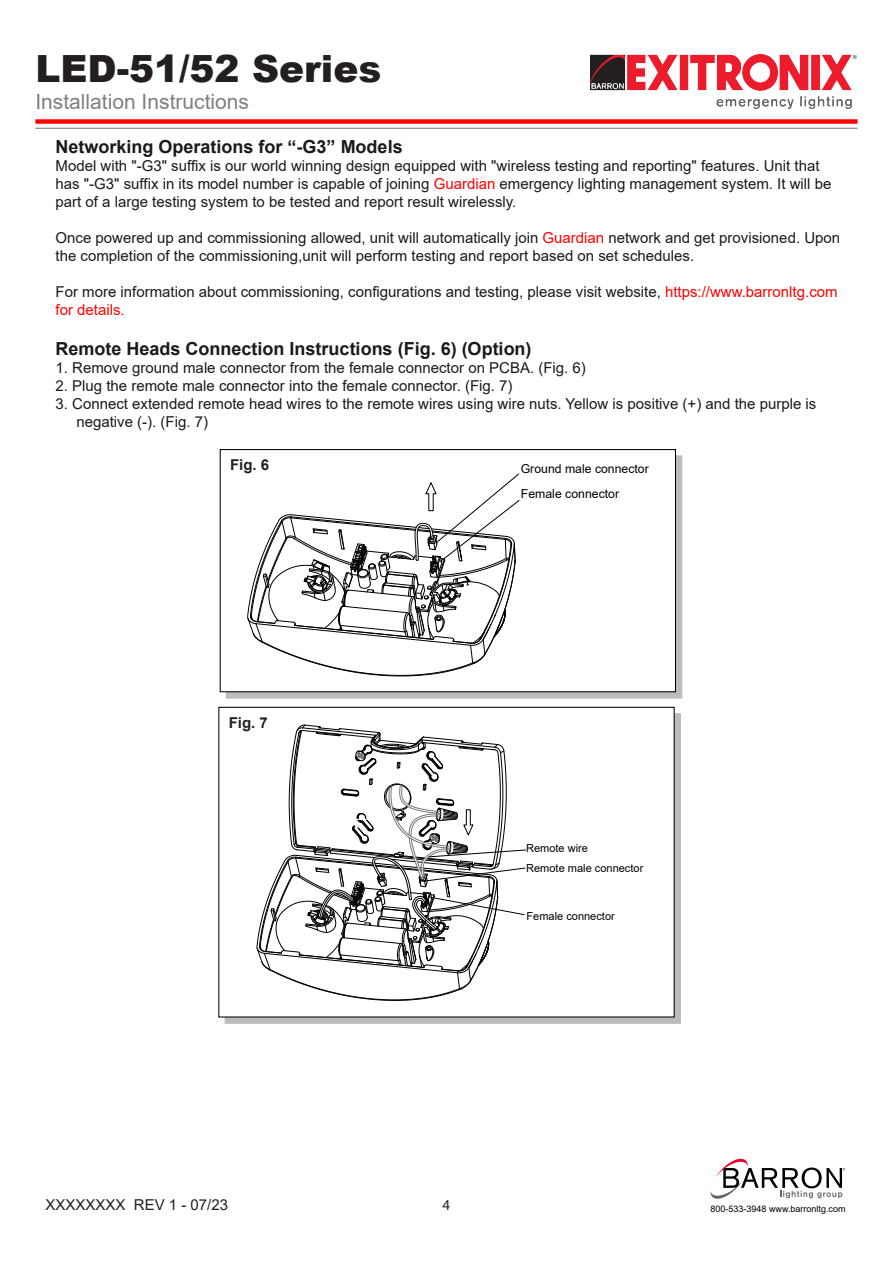
<style>
.page{position:relative;width:893px;height:1263px;background:#fff}
.page>*{position:absolute;margin:0;border:0;box-sizing:border-box;transform-origin:0 0}
.t1{font:900 37.5px "Arial";color:#231f20}
.t2{font:21px "Arial";color:#808080}
.t3{font:700 18px "Arial";color:#1a1a1a}
.t4{font:15px/18px "Arial";color:#1a1a1a}
.t5{font:15px "Arial";color:#231f20}
.t6{font:700 15px "Arial";color:#231f20}
.t7{font:15px "Myriad Pro";color:#231f20}
.t8{font:12.3px "Arial";color:#000}
.t9{font:11.1px/19.8px "Arial";color:#000}
.t10{font:9px "Arial";color:#000}
.s1{color:#f00}
</style>
<div class="page">
<div style="left:226px;top:455px;width:456px;height:244px;background:linear-gradient(to right,#bdbcbc,#bdbcbc)"></div>
<div style="left:220px;top:449px;width:456px;height:243px;background:#fff;border:1px solid #000"></div>
<svg style="left:225px;top:713px;width:456px;height:311px;background:#b4b3b3"></svg>
<div style="left:218px;top:707px;width:457px;height:310px;background:#fff"></div>
<div style="left:35px;top:119px;width:822px;height:5px;background:#f00"></div>
<img style="left:590px;top:55px;width:266px;height:54px">
<hr style="left:35px;top:128px;width:822px;height:1px;background:#808080">
<svg style="left:710px;top:1158px;width:135px;height:41px"></svg>
<svg style="left:247px;top:473px;width:273px;height:203px"></svg>
<svg style="left:257px;top:725px;width:269px;height:276px"></svg>
<h1 class="t1" style="left:35px;top:41px;width:347px">LED-51/52 Series</h1>
<h2 class="t2" style="left:35px;top:87px;width:215px">Installation Instructions</h2>
<p class="t3" style="left:56px;top:134px;width:349px">Networking Operations for “-G3” Models</p>
<p class="t4" style="left:56px;top:157px;width:777px">Model with "-G3" suffix is our world winning design equipped with "wireless testing and reporting" features. Unit that has "-G3" suffix in its model number is capable of joining <span class="s1">Guardian</span> emergency lighting management system. It will be part of a large testing system to be tested and report result wirelessly.</p>
<p class="t4" style="left:56px;top:229px;width:786px">Once powered up and commissioning allowed, unit will automatically join <span class="s1">Guardian</span> network and get provisioned. Upon the completion of the commissioning,unit will perform testing and report based on set schedules.</p>
<p class="t4" style="left:56px;top:283px;width:784px">For more information about commissioning, configurations and testing, please visit website, <span class="s1">https://www.barronltg.com for details.</span></p>
<p class="t3" style="left:56px;top:336px;width:478px">Remote Heads Connection Instructions (Fig. 6) (Option)</p>
<p class="t4" style="left:56px;top:359px;width:532px">1. Remove ground male connector from the female connector on PCBA. (Fig. 6)</p>
<p class="t4" style="left:56px;top:377px;width:458px">2. Plug the remote male connector into the female connector. (Fig. 7)</p>
<p class="t4" style="left:76px;top:395px;width:741px;text-indent:-21px">3. Connect extended remote head wires to the remote wires using wire nuts. Yellow is positive (+) and the purple is negative (-). (Fig. 7)</p>
<p class="t6" style="left:230px;top:454px;width:41px">Fig. 6</p>
<p class="t8" style="left:521px;top:485px;width:100px">Female connector</p>
<p class="t8" style="left:521px;top:460px;width:130px">Ground male connector</p>
<p class="t6" style="left:229px;top:712px;width:41px">Fig. 7</p>
<p class="t9" style="left:526px;top:838px;width:119px">Remote wire<br>Remote male connector</p>
<p class="t9" style="left:526px;top:906px;width:90px">Female connector</p>
<p class="t5" style="left:45px;top:1194px;width:184px">XXXXXXXX REV 1 - 07/23</p>
<p class="t7" style="left:443px;top:1196px;width:9px">4</p>
<p class="t10" style="left:710px;top:1203px;width:137px">800-533-3948 www.barronltg.com</p>
</div>
